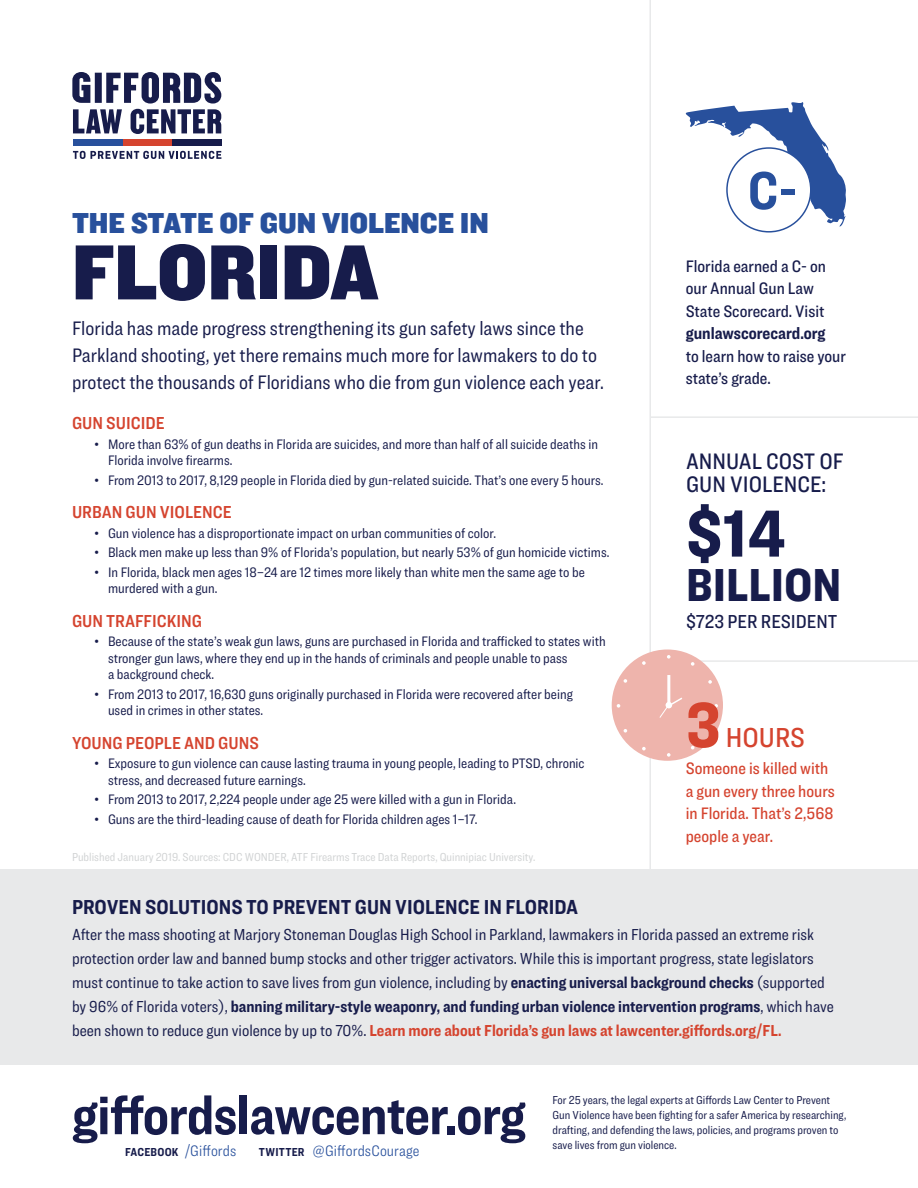
<style>
.page{position:relative;width:918px;height:1188px;background:#fff}
.page>*{position:absolute;margin:0;border:0;box-sizing:border-box;transform-origin:0 0}
.State_Name_Header{font:81px "Knockout 71 Full Middlewt";color:#171c4b}
.t1{font:900 69px "Ringside Condensed";color:#171c4b}
.t2{font:900 66px "Ringside Condensed";color:#d5442f}
.t3{font:700 56.1px "Ringside Condensed";letter-spacing:-.01em;color:#171c4b}
.t4{font:700 55.2px "Ringside Condensed";color:#28509c}
.t5{font:900 48px "Ringside Condensed";color:#171c4b}
.State_of_Gun_Violenc{font:30px "Knockout 71 Full Middlewt";color:#28509c}
.t6{font:500 28.5px "Ringside Condensed";color:#d5442f}
.t7{font:500 23.25px/23.7px "Ringside Condensed";color:#171c4b}
.Solutions_Header{font:700 21px "Ringside Condensed";color:#171c4b}
.Intro_Paragraph{font:20.25px/27px "Ringside Condensed";color:#171c4b}
.t8{font:500 19.5px "Ringside Condensed";color:#171c4b}
.Subheaders{font:18px "Ringside Condensed Semi";color:#d5442f}
.Intro_Paragraph-2{font:500 17.25px/22.5px "Ringside Condensed";color:#171c4b}
.t9{font:500 17.25px/22.5px "Ringside Condensed";color:#d5442f}
.Solutions_Paragraph{font:16.5px/24px "Ringside Condensed";color:#171c4b}
.t10{font:300 15.75px "Ringside Condensed";color:#28509c}
.t11{font:14.25px/16.5px "Ringside Condensed";color:#171c4b}
.t12{font:12px/15px "Ringside Condensed";color:#171c4b}
.Source_Line{font:12px "Ringside Condensed";color:#d1d3d4}
.s1{font-weight:700}
.s2{font-weight:700;color:#d5442f}
.s3{font-weight:700;font-size:12px;color:#171c4b}
</style>
<div class="page">
<hr style="left:650px;top:0;width:1px;height:1033px;background:#e8e9ea">
<hr style="left:651px;top:660px;width:267px;height:2px;background:#e8e9ea">
<hr style="left:650px;top:416px;width:268px;height:2px;background:#e8e9ea">
<svg style="left:73px;top:151px;width:148px;height:8px"></svg>
<div style="left:122px;top:139px;width:50px;height:7px;background:#d5442f"></div>
<div style="left:172px;top:139px;width:49px;height:7px;background:#171c4b"></div>
<div style="left:73px;top:139px;width:49px;height:7px;background:#28509c"></div>
<svg style="left:72px;top:72px;width:149px;height:62px"></svg>
<svg style="left:685px;top:102px;width:161px;height:125px"></svg>
<div style="left:727px;top:148px;width:84px;height:84px;background:#fff;border-radius:50%"></div>
<div style="left:726px;top:147px;width:86px;height:86px;border:2px solid #28509c;border-radius:50%"></div>
<div style="left:0;top:869px;width:918px;height:196px;background:#e8e9ea"></div>
<div style="left:612px;top:650px;width:111px;height:111px;background:#eeb4ac;border-radius:50%"></div>
<svg style="left:667px;top:655px;width:4px;height:4px"></svg>
<svg style="left:691px;top:662px;width:3px;height:4px"></svg>
<svg style="left:708px;top:680px;width:4px;height:4px"></svg>
<svg style="left:714px;top:704px;width:4px;height:4px"></svg>
<svg style="left:642px;top:661px;width:4px;height:4px"></svg>
<svg style="left:624px;top:679px;width:3px;height:4px"></svg>
<svg style="left:617px;top:704px;width:3px;height:4px"></svg>
<svg style="left:624px;top:729px;width:3px;height:4px"></svg>
<svg style="left:642px;top:747px;width:4px;height:3px"></svg>
<svg style="left:667px;top:753px;width:4px;height:4px"></svg>
<svg style="left:708px;top:728px;width:4px;height:4px"></svg>
<hr style="left:667px;top:675px;width:3px;height:31px;background:#fff">
<svg style="left:659px;top:696px;width:23px;height:22px"></svg>
<p class="State_of_Gun_Violenc" style="left:72px;top:203px;width:418px">THE STATE OF GUN VIOLENCE IN</p>
<p class="State_Name_Header" style="left:72px;top:218px;width:308px">FLORIDA</p>
<p class="Intro_Paragraph" style="left:72px;top:315px;width:533px">Florida has made progress strengthening its gun safety laws since the<br>Parkland shooting, yet there remains much more for lawmakers to do to protect the thousands of Floridians who die from gun violence each year.</p>
<p class="Subheaders" style="left:72px;top:410px;width:94px">GUN SUICIDE</p>
<p class="t11" style="left:108px;top:435px;width:492px;text-indent:-14px">• More than 63% of gun deaths in Florida are suicides, and more than half of all suicide deaths in<br>Florida involve firearms.</p>
<p class="t11" style="left:94px;top:471px;width:511px">• From 2013 to 2017, 8,129 people in Florida died by gun-related suicide. That’s one every 5 hours.</p>
<p class="Subheaders" style="left:72px;top:499px;width:161px">URBAN GUN VIOLENCE</p>
<p class="t11" style="left:94px;top:524px;width:403px">• Gun violence has a disproportionate impact on urban communities of color.</p>
<p class="t11" style="left:94px;top:544px;width:516px">• Black men make up less than 9% of Florida’s population, but nearly 53% of gun homicide victims.</p>
<p class="t11" style="left:108px;top:563px;width:478px;text-indent:-14px">• In Florida, black men ages 18–24 are 12 times more likely than white men the same age to be murdered with a gun.</p>
<p class="Subheaders" style="left:72px;top:608px;width:132px">GUN TRAFFICKING</p>
<p class="t11" style="left:108px;top:633px;width:499px;text-indent:-14px">• Because of the state’s weak gun laws, guns are purchased in Florida and trafficked to states with stronger gun laws, where they end up in the hands of criminals and people unable to pass<br>a background check.</p>
<p class="t11" style="left:108px;top:685px;width:466px;text-indent:-14px">• From 2013 to 2017, 16,630 guns originally purchased in Florida were recovered after being used in crimes in other states.</p>
<p class="Subheaders" style="left:72px;top:730px;width:188px">YOUNG PEOPLE AND GUNS</p>
<p class="t11" style="left:108px;top:755px;width:478px;text-indent:-14px">• Exposure to gun violence can cause lasting trauma in young people, leading to PTSD, chronic stress, and decreased future earnings.</p>
<p class="t11" style="left:94px;top:791px;width:423px">• From 2013 to 2017, 2,224 people under age 25 were killed with a gun in Florida.</p>
<p class="t11" style="left:94px;top:811px;width:385px">• Guns are the third-leading cause of death for Florida children ages 1–17.</p>
<p class="Source_Line" style="left:72px;top:849px;width:465px">Published January 2019. Sources: CDC WONDER, ATF Firearms Trace Data Reports, Quinnipiac University.</p>
<p class="t4" style="left:748px;top:151px;width:51px">C-</p>
<p class="Intro_Paragraph-2" style="left:686px;top:255px;width:162px">Florida earned a C- on our Annual Gun Law<br>State Scorecard. Visit <span class="s1">gunlawscorecard.org<br></span>to learn how to raise your state’s grade.</p>
<p class="t7" style="left:686px;top:449px;width:159px">ANNUAL COST OF<br>GUN VIOLENCE:</p>
<p class="t1" style="left:686px;top:484px;width:101px">$14</p>
<p class="t5" style="left:686px;top:551px;width:157px">BILLION</p>
<p class="t8" style="left:686px;top:608px;width:153px">$723 PER RESIDENT</p>
<p class="t2" style="left:686px;top:677px;width:37px">3</p>
<p class="t6" style="left:726px;top:718px;width:81px">HOURS</p>
<p class="t9" style="left:686px;top:757px;width:151px">Someone is killed with a gun every three hours in Florida. That’s 2,568 people a year.</p>
<p class="Solutions_Header" style="left:72px;top:892px;width:508px">PROVEN SOLUTIONS TO PREVENT GUN VIOLENCE IN FLORIDA</p>
<p class="Solutions_Paragraph" style="left:72px;top:922px;width:763px">After the mass shooting at Marjory Stoneman Douglas High School in Parkland, lawmakers in Florida passed an extreme risk protection order law and banned bump stocks and other trigger activators. While this is important progress, state legislators must continue to take action to save lives from gun violence, including by <span class="s1">enacting universal background checks</span> (supported by 96% of Florida voters), <span class="s1">banning military-style weaponry, and funding urban violence intervention programs</span>, which have been shown to reduce gun violence by up to 70%. <span class="s2">Learn more about Florida’s gun laws at lawcenter.giffords.org/FL.</span></p>
<h3 class="t3" style="left:72px;top:1076px;width:455px">giffordslawcenter.org</h3>
<p class="t10" style="left:125px;top:1141px;width:113px"><span class="s3">FACEBOOK</span> /Giffords</p>
<p class="t10" style="left:259px;top:1141px;width:162px"><span class="s3">TWITTER</span> @GiffordsCourage</p>
<p class="t12" style="left:553px;top:1092px;width:295px">For 25 years, the legal experts at Giffords Law Center to Prevent Gun Violence have been fighting for a safer America by researching, drafting, and defending the laws, policies, and programs proven to save lives from gun violence.</p>
</div>
